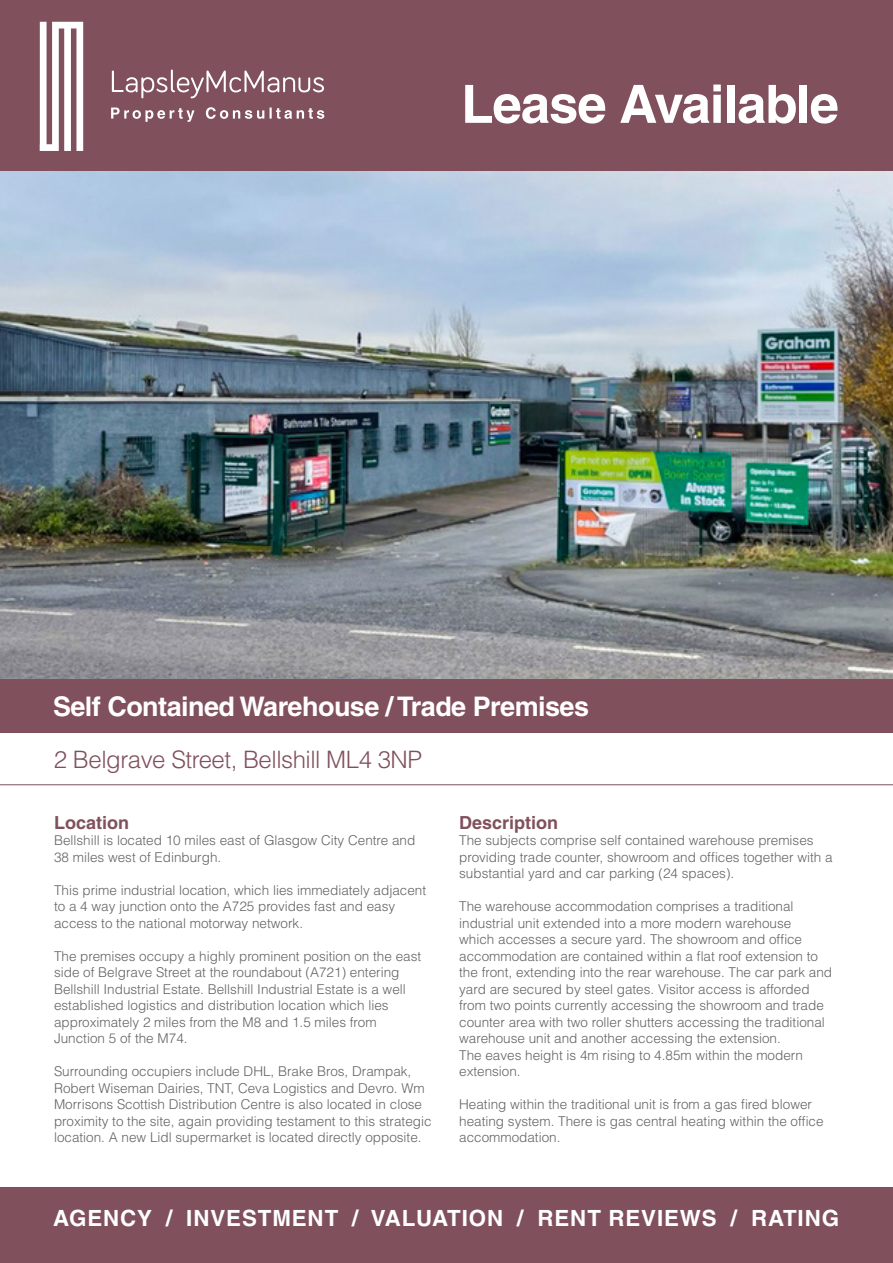
<style>
.page{position:relative;width:893px;height:1263px;background:#fff}
.page>*{position:absolute;margin:0;border:0;box-sizing:border-box;transform-origin:0 0}
.t1{font:700 52.8px "Helvetica LT";letter-spacing:-.02em;color:#fff}
.t2{font:700 27px "Helvetica LT";letter-spacing:-.02em;color:#fff}
.t3{font:300 24px "Helvetica LT";letter-spacing:-.02em;color:#80505d}
.t4{font:700 22.35px "Helvetica LT";letter-spacing:.04em;color:#fff}
.t5{font:700 18px "Helvetica LT";color:#80505d}
.t6{font:300 13.5px/16.5px "Helvetica LT";color:#646363}
</style>
<div class="page">
<img style="left:0;top:171px;width:893px;height:508px">
<div style="left:0;top:1188px;width:893px;height:75px;background:#80505d"></div>
<hr style="left:0;top:784px;width:893px;height:1px;background:#80505d">
<div style="left:0;top:0;width:893px;height:171px;background:#80505d"></div>
<div style="left:0;top:679px;width:893px;height:54px;background:#80505d"></div>
<svg style="left:40px;top:22px;width:43px;height:129px"></svg>
<svg style="left:112px;top:70px;width:212px;height:28px"></svg>
<svg style="left:111px;top:107px;width:213px;height:15px"></svg>
<h1 class="t1" style="left:461px;top:72px;width:379px">Lease Available</h1>
<h2 class="t2" style="left:53px;top:689px;width:537px">Self Contained Warehouse / Trade Premises</h2>
<h3 class="t3" style="left:54px;top:745px;width:370px">2 Belgrave Street, Bellshill ML4 3NP</h3>
<h3 class="t5" style="left:54px;top:811px;width:77px">Location</h3>
<p class="t6" style="left:54px;top:832px;width:363px">Bellshill is located 10 miles east of Glasgow City Centre and<br>38 miles west of Edinburgh.</p>
<p class="t6" style="left:54px;top:881px;width:374px">This prime industrial location, which lies immediately adjacent to a 4 way junction onto the A725 provides fast and easy access to the national motorway network.</p>
<p class="t6" style="left:54px;top:947px;width:369px">The premises occupy a highly prominent position on the east side of Belgrave Street at the roundabout (A721) entering Bellshill Industrial Estate. Bellshill Industrial Estate is a well established logistics and distribution location which lies approximately 2 miles from the M8 and 1.5 miles from Junction 5 of the M74.</p>
<p class="t6" style="left:54px;top:1063px;width:379px">Surrounding occupiers include DHL, Brake Bros, Drampak, Robert Wiseman Dairies, TNT, Ceva Logistics and Devro. Wm Morrisons Scottish Distribution Centre is also located in close proximity to the site, again providing testament to this strategic location. A new Lidl supermarket is located directly opposite.</p>
<h3 class="t5" style="left:459px;top:811px;width:101px">Description</h3>
<p class="t6" style="left:459px;top:832px;width:375px">The subjects comprise self contained warehouse premises providing trade counter, showroom and offices together with a substantial yard and car parking (24 spaces).</p>
<p class="t6" style="left:459px;top:898px;width:374px">The warehouse accommodation comprises a traditional industrial unit extended into a more modern warehouse<br>which accesses a secure yard. The showroom and office accommodation are contained within a flat roof extension to the front, extending into the rear warehouse. The car park and yard are secured by steel gates. Visitor access is afforded from two points currently accessing the showroom and trade counter area with two roller shutters accessing the traditional warehouse unit and another accessing the extension.<br>The eaves height is 4m rising to 4.85m within the modern extension.</p>
<p class="t6" style="left:459px;top:1096px;width:366px">Heating within the traditional unit is from a gas fired blower heating system. There is gas central heating within the office accommodation.</p>
<h3 class="t4" style="left:53px;top:1204px;width:787px">AGENCY / INVESTMENT / VALUATION / RENT REVIEWS / RATING</h3>
</div>
